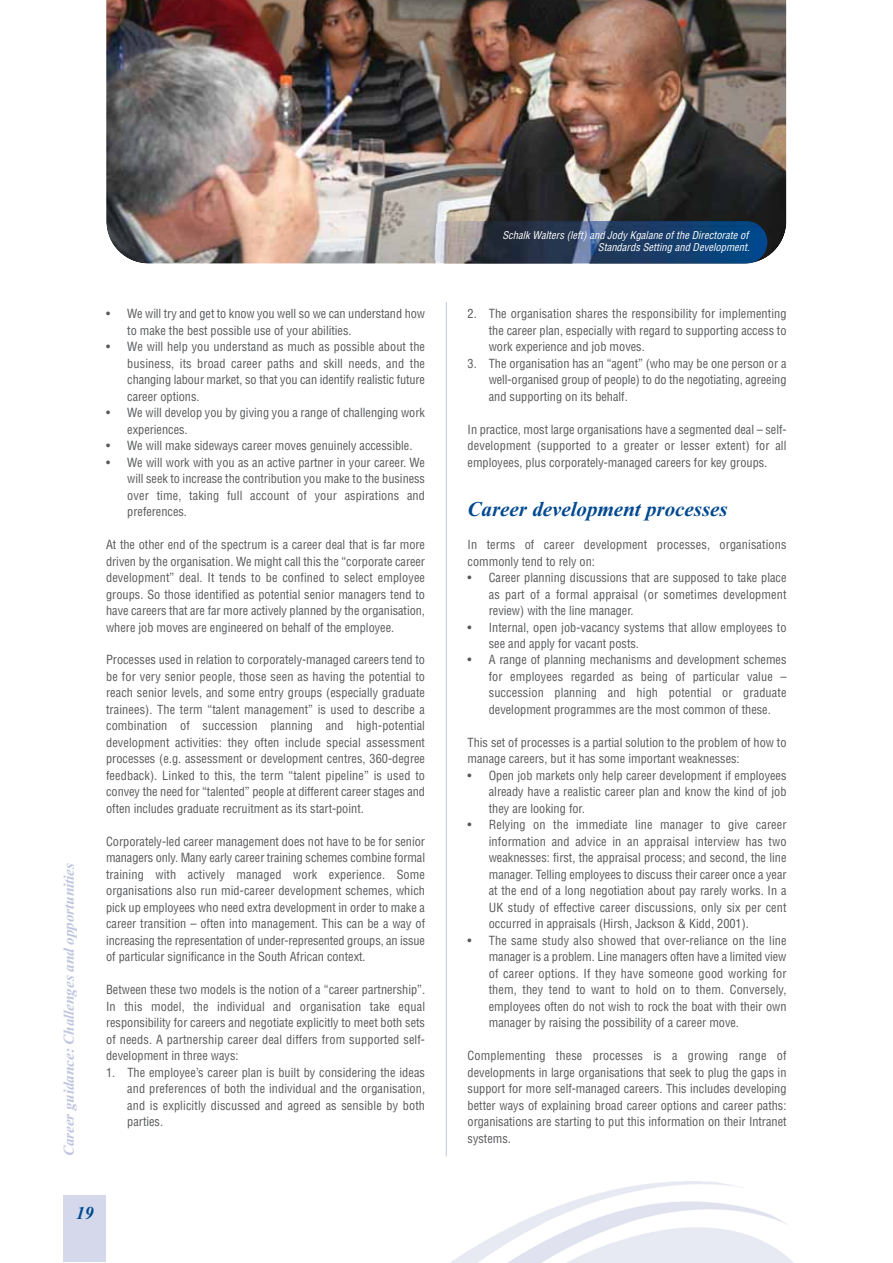
<style>
.page{position:relative;width:893px;height:1263px;background:#fff}
.page>*{position:absolute;margin:0;border:0;box-sizing:border-box;transform-origin:0 0}
.t1{font:italic 700 21px "Times New Roman";color:#004990}
.t2{font:italic 700 18px "Times New Roman";color:#004990}
.t3{font:italic 700 15px "Times New Roman";color:#bfc5df}
.t4{font:condensed 12.3px/16.5px "Helvetica";color:#58595b;text-align:justify}
.t5{font:italic condensed 10.5px/12.6px "Helvetica";color:#fff;text-align:right}
</style>
<div class="page">
<img style="left:451px;top:1181px;width:342px;height:81px">
<div style="left:64px;top:1196px;width:42px;height:66px;background:#d4d8ea"></div>
<hr style="left:446px;top:302px;width:1px;height:854px;background:#bfc5df">
<img style="left:106px;top:0;width:680px;height:264px">
<img style="left:425px;top:221px;width:342px;height:42px">
<p class="t3" style="left:63px;top:1156px;width:295px;rotate:-90deg">Career guidance: Challenges and opportunities</p>
<p class="t4" style="left:127px;top:306px;width:299px;text-indent:-21px">• We will try and get to know you well so we can understand how to make the best possible use of your abilities.</p>
<p class="t4" style="left:127px;top:339px;width:299px;text-indent:-21px">• We will help you understand as much as possible about the business, its broad career paths and skill needs, and the changing labour market, so that you can identify realistic future career options.</p>
<p class="t4" style="left:127px;top:405px;width:299px;text-indent:-21px">• We will develop you by giving you a range of challenging work experiences.</p>
<p class="t4" style="left:106px;top:438px;width:308px">• We will make sideways career moves genuinely accessible.</p>
<p class="t4" style="left:127px;top:455px;width:299px;text-indent:-21px">• We will work with you as an active partner in your career. We will seek to increase the contribution you make to the business over time, taking full account of your aspirations and preferences.</p>
<p class="t4" style="left:106px;top:537px;width:320px">At the other end of the spectrum is a career deal that is far more driven by the organisation. We might call this the “corporate career development” deal. It tends to be confined to select employee groups. So those identified as potential senior managers tend to have careers that are far more actively planned by the organisation, where job moves are engineered on behalf of the employee.</p>
<p class="t4" style="left:106px;top:653px;width:320px">Processes used in relation to corporately-managed careers tend to be for very senior people, those seen as having the potential to reach senior levels, and some entry groups (especially graduate trainees). The term “talent management” is used to describe a combination of succession planning and high-potential development activities: they often include special assessment processes (e.g. assessment or development centres, 360-degree feedback). Linked to this, the term “talent pipeline” is used to convey the need for “talented” people at different career stages and often includes graduate recruitment as its start-point.</p>
<p class="t4" style="left:106px;top:834px;width:320px">Corporately-led career management does not have to be for senior managers only. Many early career training schemes combine formal training with actively managed work experience. Some organisations also run mid-career development schemes, which pick up employees who need extra development in order to make a career transition – often into management. This can be a way of increasing the representation of under-represented groups, an issue of particular significance in the South African context.</p>
<p class="t4" style="left:106px;top:983px;width:320px">Between these two models is the notion of a “career partnership”.<br>In this model, the individual and organisation take equal responsibility for careers and negotiate explicitly to meet both sets of needs. A partnership career deal differs from supported self&shy;development in three ways:</p>
<p class="t4" style="left:127px;top:1065px;width:299px;text-indent:-21px">1. The employee’s career plan is built by considering the ideas and preferences of both the individual and the organisation, and is explicitly discussed and agreed as sensible by both parties.</p>
<h2 class="t2" style="left:76px;top:1207px;width:19px">19</h2>
<p class="t5" style="left:502px;top:230px;width:251px">Schalk Walters (left)and Jody Kgalane ofthe Directorate of<br>Standards Setting and Development.</p>
<p class="t4" style="left:489px;top:306px;width:299px;text-indent:-21px">2. The organisation shares the responsibility for implementing the career plan, especially with regard to supporting access to work experience and job moves.</p>
<p class="t4" style="left:489px;top:356px;width:299px;text-indent:-21px">3. The organisation has an “agent” (who may be one person or a well-organised group of people) to do the negotiating, agreeing and supporting on its behalf.</p>
<p class="t4" style="left:467px;top:422px;width:320px">In practice, most large organisations have a segmented deal – self&shy;development (supported to a greater or lesser extent) for all employees, plus corporately-managed careers for key groups.</p>
<h1 class="t1" style="left:467px;top:502px;width:261px">Career development processes</h1>
<p class="t4" style="left:467px;top:537px;width:320px">In terms of career development processes, organisations commonly tend to rely on:</p>
<p class="t4" style="left:489px;top:570px;width:299px;text-indent:-21px">• Career planning discussions that are supposed to take place as part of a formal appraisal (or sometimes development review) with the line manager.</p>
<p class="t4" style="left:489px;top:620px;width:299px;text-indent:-21px">• Internal, open job-vacancy systems that allow employees to see and apply for vacant posts.</p>
<p class="t4" style="left:489px;top:653px;width:299px;text-indent:-21px">• A range of planning mechanisms and development schemes for employees regarded as being of particular value – succession planning and high potential or graduate development programmes are the most common of these.</p>
<p class="t4" style="left:467px;top:735px;width:320px">This set of processes is a partial solution to the problem of how to manage careers, but it has some important weaknesses:</p>
<p class="t4" style="left:489px;top:768px;width:299px;text-indent:-21px">• Open job markets only help career development if employees already have a realistic career plan and know the kind of job they are looking for.</p>
<p class="t4" style="left:489px;top:818px;width:299px;text-indent:-21px">• Relying on the immediate line manager to give career information and advice in an appraisal interview has two weaknesses: first, the appraisal process; and second, the line manager. Telling employees to discuss their career once a year at the end of a long negotiation about pay rarely works. In a UK study of effective career discussions, only six per cent occurred in appraisals (Hirsh, Jackson &amp; Kidd, 2001).</p>
<p class="t4" style="left:489px;top:933px;width:299px;text-indent:-21px">• The same study also showed that over-reliance on the line manager is a problem. Line managers often have a limited view of career options. If they have someone good working for them, they tend to want to hold on to them. Conversely, employees often do not wish to rock the boat with their own manager by raising the possibility of a career move.</p>
<p class="t4" style="left:467px;top:1049px;width:320px">Complementing these processes is a growing range of developments in large organisations that seek to plug the gaps in support for more self-managed careers. This includes developing better ways of explaining broad career options and career paths: organisations are starting to put this information on their Intranet systems.</p>
</div>
